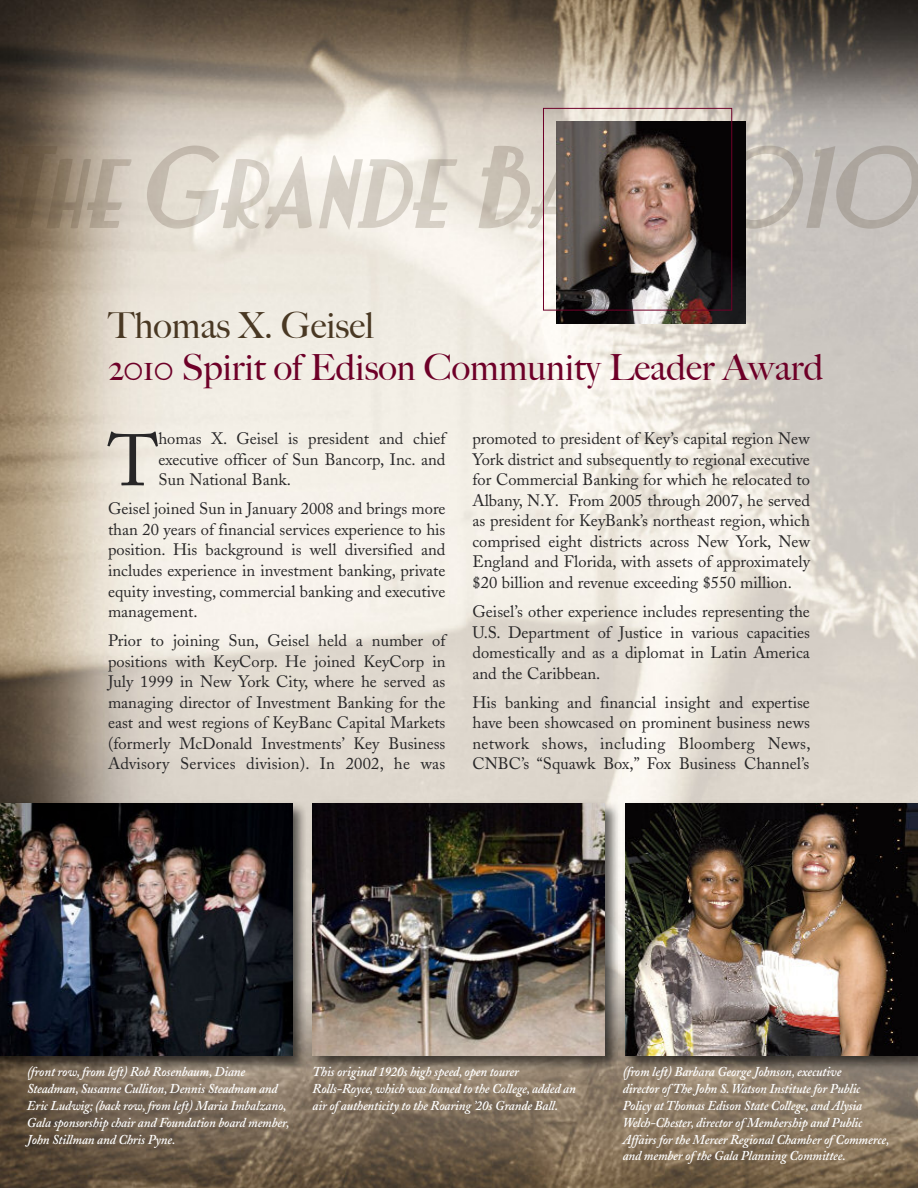
<style>
.page{position:relative;width:918px;height:1188px;background:#fff}
.page>*{position:absolute;margin:0;border:0;box-sizing:border-box;transform-origin:0 0}
.t1{font:72.15px "Adobe Caslon";color:#272627}
.t2{font:500 36px "Big Caslon";color:#6e0028}
.t3{font:500 36px "Big Caslon";color:#493823}
.t4{font:16.5px/20.5px "Adobe Caslon";color:#272627;text-align:justify}
.t5{font:italic 600 13.5px/16.8px "Adobe Caslon";letter-spacing:-.01em;color:#fff;scale:.95 1}
</style>
<div class="page">
<img style="left:0;top:0;width:918px;height:1188px">
<img style="left:0;top:796px;width:918px;height:279px">
<img style="left:0;top:803px;width:292px;height:253px">
<img style="left:306px;top:796px;width:6px;height:279px">
<img style="left:313px;top:803px;width:292px;height:253px">
<img style="left:619px;top:796px;width:5px;height:279px">
<img style="left:625px;top:803px;width:292px;height:253px">
<img style="left:15px;top:146px;width:542px;height:84px">
<img style="left:557px;top:122px;width:189px;height:202px">
<div style="left:543px;top:108px;width:189px;height:202px;border:1px solid #6e0028"></div>
<h2 class="t3" style="left:108px;top:304px;width:267px">Thomas X. Geisel</h2>
<h2 class="t2" style="left:108px;top:346px;width:717px">2010 Spirit of Edison Community Leader Award</h2>
<h1 class="t1" style="left:108px;top:434px;width:52px">T</h1>
<p class="t4" style="left:158px;top:430px;width:289px">homas X. Geisel is president and chief executive officer of Sun Bancorp, Inc. and Sun National Bank.</p>
<p class="t4" style="left:108px;top:501px;width:339px">Geisel joined Sun in January 2008 and brings more than 20 years of financial services experience to his position. His background is well diversified and includes experience in investment banking, private equity investing, commercial banking and executive management.</p>
<p class="t4" style="left:108px;top:632px;width:339px">Prior to joining Sun, Geisel held a number of positions with KeyCorp. He joined KeyCorp in July 1999 in New York City, where he served as managing director of Investment Banking for the east and west regions of KeyBanc Capital Markets (formerly McDonald Investments’ Key Business Advisory Services division). In 2002, he was</p>
<p class="t4" style="left:473px;top:430px;width:339px">promoted to president of Key’s capital region New York district and subsequently to regional executive for Commercial Banking for which he relocated to Albany, N.Y. From 2005 through 2007, he served as president for KeyBank’s northeast region, which comprised eight districts across New York, New England and Florida, with assets of approximately $20 billion and revenue exceeding $550 million.</p>
<p class="t4" style="left:473px;top:603px;width:339px">Geisel’s other experience includes representing the U.S. Department of Justice in various capacities domestically and as a diplomat in Latin America and the Caribbean.</p>
<p class="t4" style="left:473px;top:694px;width:340px">His banking and financial insight and expertise have been showcased on prominent business news network shows, including Bloomberg News, CNBC’s “Squawk Box,” Fox Business Channel’s</p>
<p class="t5" style="left:27px;top:1066px;width:278px">(front row, from left) Rob Rosenbaum, Diane Steadman, Susanne Culliton, Dennis Steadman and Eric Ludwig; (back row, from left) Maria Imbalzano, Gala sponsorship chair and Foundation board member, John Stillman and Chris Pyne.</p>
<p class="t5" style="left:313px;top:1066px;width:279px">This original 1920s high speed, open tourer<br>Rolls-Royce, which was loaned to the College, added an air of authenticity to the Roaring ’20s Grande Ball.</p>
<p class="t5" style="left:623px;top:1066px;width:282px">(from left) Barbara George Johnson, executive<br>director ofThe John S. Watson Institute for Public Policy at Thomas Edison State College, and Alysia Welch-Chester, director of Membership and Public Affairs for the Mercer Regional Chamber of Commerce, and member of the Gala Planning Committee.</p>
</div>
